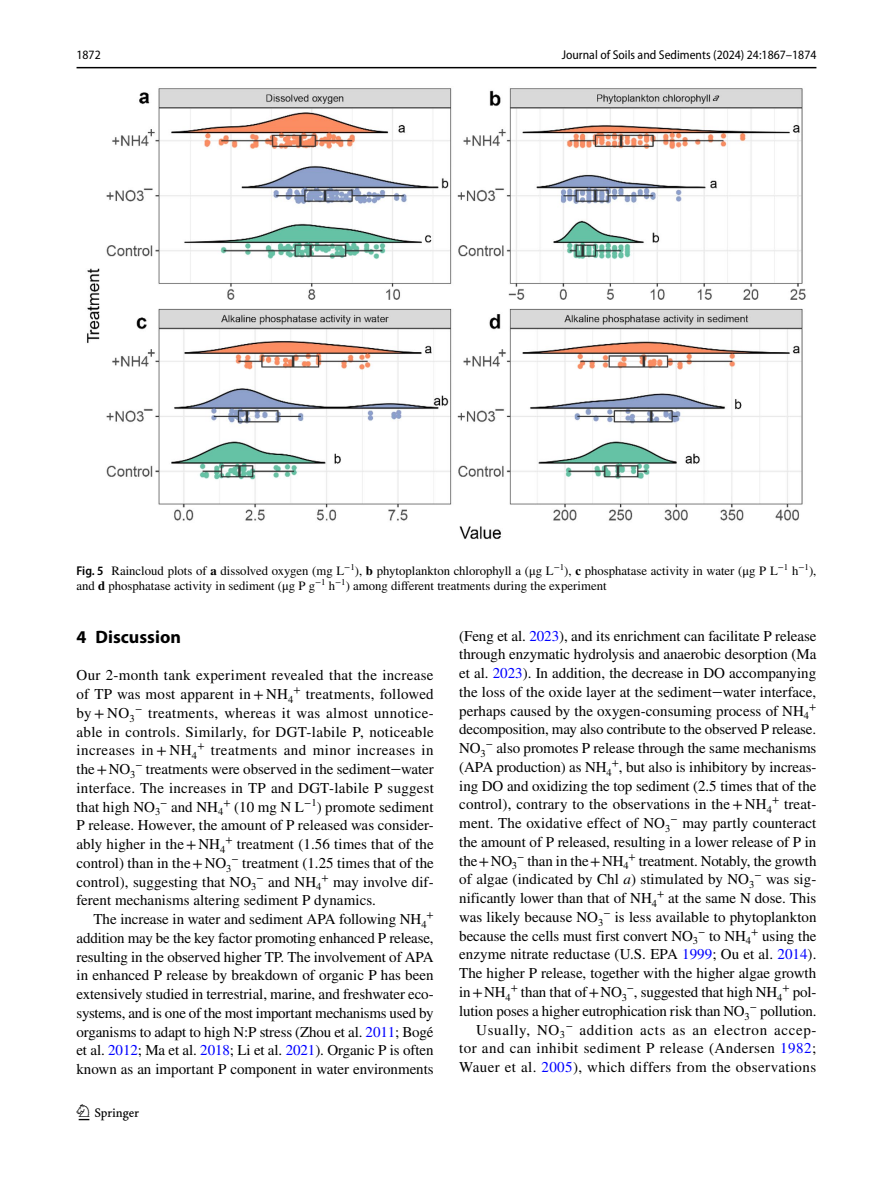
<style>
.page{position:relative;width:893px;height:1187px;background:#fff}
.page>*{position:absolute;margin:0;border:0;box-sizing:border-box;transform-origin:0 0}
.t1{font:22.5px "Springnew Regular 2";color:#000}
.t2{font:700 18px "Myriad Pro";color:#000}
.t3{font:15px/18.8px "STIX";letter-spacing:-.005em;color:#000;text-align:justify}
.t4{font:12.75px/15px "STIX";color:#000}
.t5{font:semi-condensed 12.75px "Myriad Pro";color:#000}
.t6{font:10.5px "STIX";color:#000}
.s1{font-family:"Myriad Pro";font-weight:600;font-stretch:semi-condensed}
.s2{font-weight:700}
.s3{font-family:"Code 2000"}
.s4{color:#00f}
.s5{font-style:italic}
</style>
<div class="page">
<hr style="left:77px;top:67px;width:739px;height:1px;background:#000">
<img style="left:87px;top:88px;width:719px;height:452px">
<p class="t5" style="left:77px;top:48px;width:26px">1872</p>
<p class="t5" style="left:562px;top:48px;width:256px">Journal of Soils and Sediments (2024) 24:1867–1874</p>
<p class="t4" style="left:77px;top:564px;width:741px"><span class="s1">Fig. 5</span> Raincloud plots of <span class="s2">a</span> dissolved oxygen (mg L<sup>−1</sup>), <span class="s2">b</span> phytoplankton chlorophyll a (μg L<sup>−1</sup>), <span class="s2">c</span> phosphatase activity in water (μg P L<sup>−1</sup> h<sup>−1</sup>), and <span class="s2">d</span> phosphatase activity in sediment (μg P g<sup>−1</sup> h<sup>−1</sup>) among different treatments during the experiment</p>
<p class="t2" style="left:77px;top:625px;width:106px">4 Discussion</p>
<p class="t3" style="left:77px;top:666px;width:359px">Our 2-month tank experiment revealed that the increase of TP was most apparent in+ -NH<sub>4</sub><sup>+</sup> treatments, followed by + -NO<sub>3</sub><sup>−</sup> treatments, whereas it was almost unnotice&shy;able in controls. Similarly, for DGT-labile P, noticeable increases in + -NH<sub>4</sub><sup>+</sup> treatments and minor increases in the+ -NO<sub>3</sub><sup>−</sup> treatments were observed in the sediment<span class="s3">‒</span>water interface. The increases in TP and DGT-labile P suggest that high NO<sub>3</sub><sup>−</sup> and NH<sub>4</sub><sup>+</sup> (10 mg N L<sup>−1</sup>) promote sediment P release. However, the amount of P released was consider&shy;ably higher in the+ -NH<sub>4</sub><sup>+</sup> treatment (1.56 times that of the control) than in the+ -NO<sub>3</sub><sup>−</sup> treatment (1.25 times that of the control), suggesting that NO<sub>3</sub><sup>−</sup> and NH<sub>4</sub><sup>+</sup> may involve dif&shy;ferent mechanisms altering sediment P dynamics.</p>
<p class="t3" style="left:94px;top:910px;width:335px">The increase in water and sediment APA following NH<sub>4</sub></p>
<p class="t6" style="left:427px;top:907px;width:9px">+</p>
<p class="t3" style="left:77px;top:929px;width:359px">addition may be the key factor promoting enhanced P release, resulting in the observed higher TP. The involvement of APA in enhanced P release by breakdown of organic P has been extensively studied in terrestrial, marine, and freshwater eco&shy;systems, and is one of the most important mechanisms used by organisms to adapt to high N:P stress (Zhou et al. <span class="s4">2011</span>; Bogé et al. <span class="s4">2012</span>; Ma et al. <span class="s4">2018</span>; Li et al. <span class="s4">2021</span>). Organic P is often known as an important P component in water environments</p>
<h1 class="t1" style="left:79px;top:1104px;width:62px">1 3</h1>
<p class="t3" style="left:459px;top:627px;width:359px">(Feng et al. <span class="s4">2023</span>), and its enrichment can facilitate P release through enzymatic hydrolysis and anaerobic desorption (Ma et al. <span class="s4">2023</span>). In addition, the decrease in DO accompanying the loss of the oxide layer at the sediment<span class="s3">‒</span>water interface, perhaps caused by the oxygen-consuming process of NH<sub>4</sub></p>
<p class="t6" style="left:809px;top:698px;width:9px">+</p>
<p class="t3" style="left:459px;top:721px;width:359px;text-align:right">decomposition, may also contribute to the observed P release.<br>NO<sub>3</sub><sup>−</sup> also promotes P release through the same mechanisms (APA production) as NH<sub>4</sub><sup>+</sup>, but also is inhibitory by increas&shy;ing DO and oxidizing the top sediment (2.5 times that of the control), contrary to the observations in the+ -NH<sub>4</sub><sup>+</sup> treat&shy;ment. The oxidative effect of NO<sub>3</sub><sup>−</sup> may partly counteract the amount of P released, resulting in a lower release of P in the+ -NO<sub>3</sub><sup>−</sup> than in the+ -NH<sub>4</sub><sup>+</sup> treatment. Notably, the growth of algae (indicated by Chl <span class="s5">a</span>) stimulated by NO<sub>3</sub><sup>−</sup> was sig&shy;nificantly lower than that of NH<sub>4</sub><sup>+</sup> at the same N dose. This was likely because NO<sub>3</sub><sup>−</sup> is less available to phytoplankton because the cells must first convert NO<sub>3</sub><sup>−</sup> to NH<sub>4</sub><sup>+</sup> using the enzyme nitrate reductase (U.S. EPA <span class="s4">1999</span>; Ou et al. <span class="s4">2014</span>).<br>The higher P release, together with the higher algae growth in+ -NH<sub>4</sub><sup>+</sup> than that of+ -NO<sub>3</sub><sup>−</sup>, suggested that high NH<sub>4</sub><sup>+</sup> pol&shy;lution poses a higher eutrophication risk than NO<sub>3</sub><sup>−</sup> pollution.<br>Usually, NO<sub>3</sub><sup>−</sup> addition acts as an electron accep&shy;tor and can inhibit sediment P release (Andersen <span class="s4">1982</span>; Wauer et al. <span class="s4">2005</span>), which differs from the observations</p>
</div>
